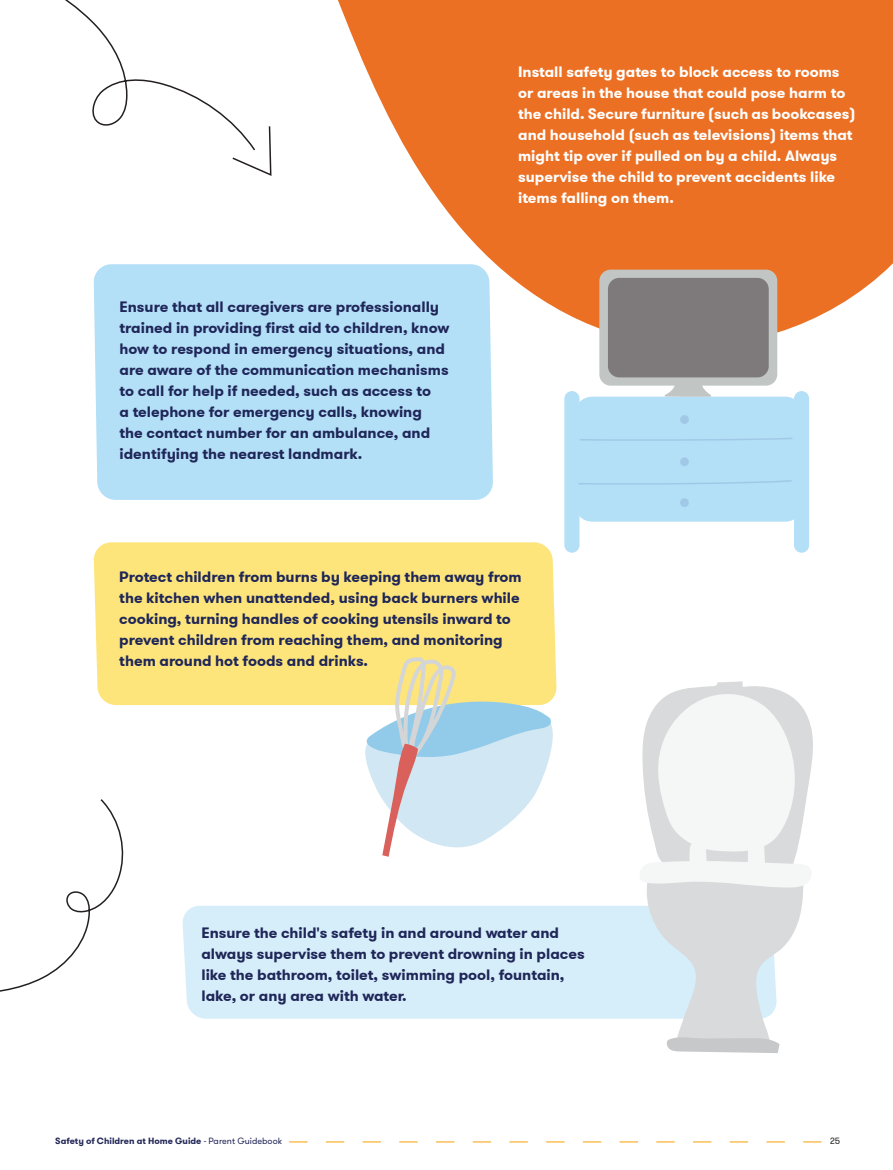
<style>
.page{position:relative;width:893px;height:1170px;background:#fff}
.page>*{position:absolute;margin:0;border:0;box-sizing:border-box;transform-origin:0 0}
.t1{font:700 15px/21px "GT Walsheim Pro";color:#1f2658}
.t2{font:700 15px/21px "GT Walsheim Pro";color:#fff}
.t3{font:700 9px "GT Walsheim Pro";color:#222757}
.t4{font:9px "GT Walsheim Pro";color:#231f20}
.s1{font-weight:400}
</style>
<div class="page">
<div style="left:182px;top:905px;width:457px;height:113px;background:#d6edfa"></div>
<div style="left:93px;top:542px;width:463px;height:163px;background:#fde57c"></div>
<div style="left:94px;top:264px;width:399px;height:236px;background:#b3dff7"></div>
<svg style="left:314px;top:0;width:579px;height:353px;fill:#eb7023"></svg>
<svg style="left:639px;top:681px;width:174px;height:371px"></svg>
<svg style="left:356px;top:657px;width:201px;height:199px"></svg>
<div style="left:574px;top:396px;width:229px;height:125px;background:#b3dff7;border-radius:18px"></div>
<div style="left:564px;top:391px;width:15px;height:161px;background:#b3dff7;border-radius:8px"></div>
<div style="left:794px;top:391px;width:15px;height:161px;background:#b3dff7;border-radius:8px"></div>
<svg style="left:578px;top:438px;width:215px;height:47px"></svg>
<div style="left:680px;top:415px;width:9px;height:9px;background:#a1c9e7;border-radius:50%"></div>
<div style="left:680px;top:457px;width:9px;height:9px;background:#a1c9e7;border-radius:50%"></div>
<div style="left:680px;top:498px;width:9px;height:9px;background:#a1c9e7;border-radius:50%"></div>
<div style="left:599px;top:269px;width:178px;height:116px;background:#c1c6c5;border-radius:11px"></div>
<div style="left:608px;top:278px;width:161px;height:99px;background:#7e7a7b;border-radius:11px"></div>
<svg style="left:664px;top:385px;width:47px;height:12px"></svg>
<svg style="left:65px;top:0;width:207px;height:176px"></svg>
<svg style="left:0;top:799px;width:124px;height:193px"></svg>
<svg style="left:289px;top:1141px;width:532px;height:1px"></svg>
<p class="t1" style="left:120px;top:296px;width:331px">Ensure that all caregivers are professionally trained in providing first aid to children, know how to respond in emergency situations, and are aware of the communication mechanisms to call for help if needed, such as access to<br>a telephone for emergency calls, knowing<br>the contact number for an ambulance, and identifying the nearest landmark.</p>
<p class="t2" style="left:518px;top:61px;width:339px">Install safety gates to block access to rooms or areas in the house that could pose harm to the child. Secure furniture (such as bookcases) and household (such as televisions) items that might tip over if pulled on by a child. Always supervise the child to prevent accidents like items falling on them.</p>
<p class="t1" style="left:119px;top:566px;width:404px">Protect children from burns by keeping them away from the kitchen when unattended, using back burners while cooking, turning handles of cooking utensils inward to prevent children from reaching them, and monitoring them around hot foods and drinks.</p>
<p class="t1" style="left:201px;top:921px;width:385px">Ensure the child's safety in and around water and always supervise them to prevent drowning in places like the bathroom, toilet, swimming pool, fountain, lake, or any area with water.</p>
<p class="t3" style="left:55px;top:1135px;width:228px">Safety of Children at Home Guide <span class="s1">- Parent Guidebook</span></p>
<p class="t4" style="left:830px;top:1135px;width:12px">25</p>
</div>
